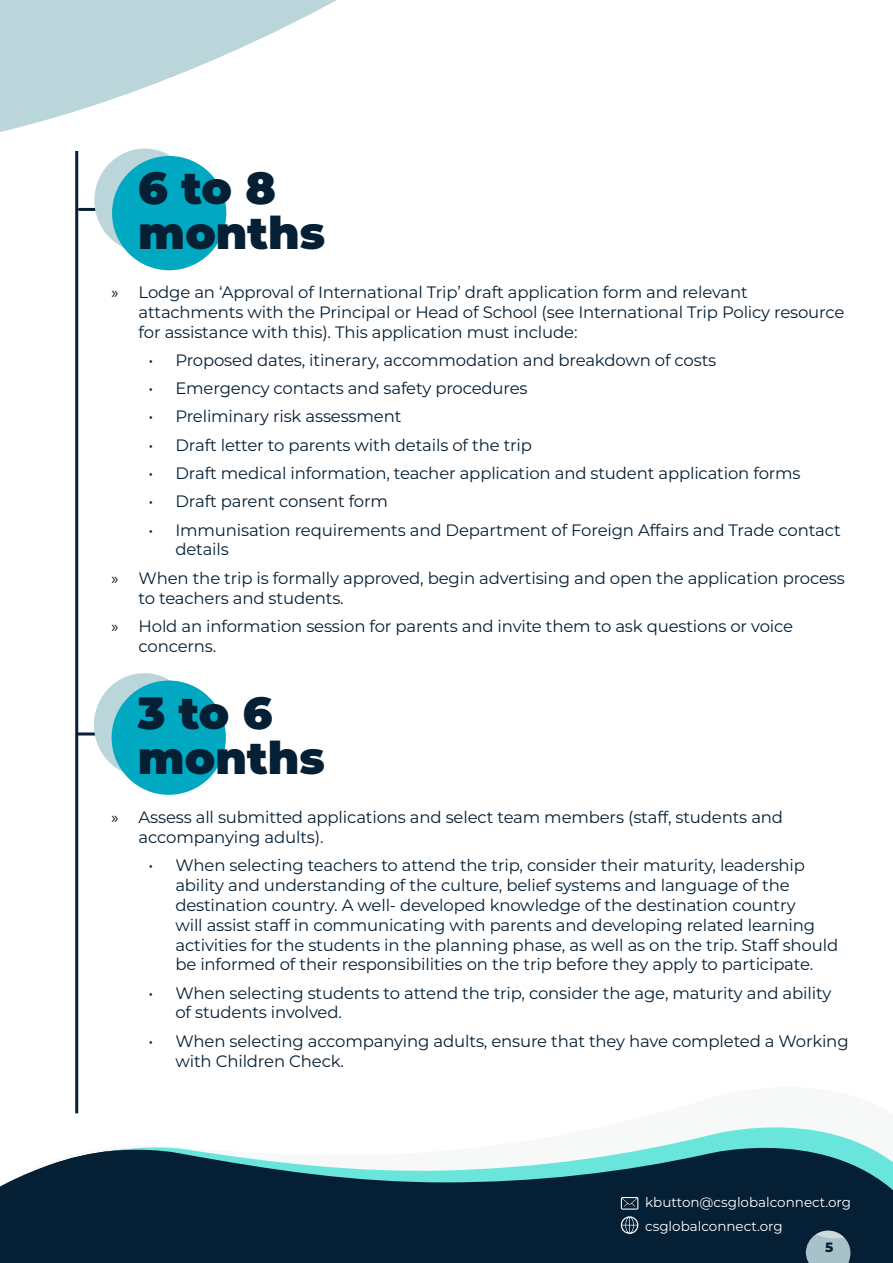
<style>
.page{position:relative;width:893px;height:1263px;background:#fff}
.page>*{position:absolute;margin:0;border:0;box-sizing:border-box;transform-origin:0 0}
.t1{font:900 45px/45px "Montserrat";color:#051f34}
.t2{font:16.5px/19.8px "Montserrat";letter-spacing:-.01em;color:#051f34}
.t3{font:13.5px/24.3px "Montserrat";color:#fff}
.t4{font:800 13.5px "Montserrat";color:#051f34}
.s1{font-family:"Myriad Pro"}
</style>
<div class="page">
<svg style="left:13px;top:0;width:324px;height:282px"></svg>
<div style="left:0;top:0;width:13px;height:132px;background:#bad6db"></div>
<svg style="left:0;top:1127px;width:893px;height:136px;fill:#051f34"></svg>
<svg style="left:806px;top:1230px;width:44px;height:33px"></svg>
<svg style="left:621px;top:1216px;width:17px;height:18px"></svg>
<svg style="left:621px;top:1197px;width:17px;height:12px"></svg>
<hr style="left:78px;top:208px;width:34px;height:3px;background:#051f34">
<div style="left:94px;top:149px;width:101px;height:103px;background:#bad6db;border-radius:50%"></div>
<div style="left:112px;top:156px;width:114px;height:114px;background:#00a9c1;border-radius:50%"></div>
<hr style="left:75px;top:151px;width:3px;height:962px;background:#051f34">
<hr style="left:78px;top:732px;width:34px;height:3px;background:#051f34">
<div style="left:94px;top:673px;width:101px;height:104px;background:#bad6db;border-radius:50%"></div>
<div style="left:112px;top:680px;width:114px;height:115px;background:#00a9c1;border-radius:50%"></div>
<h1 class="t1" style="left:138px;top:163px;width:189px">6 to 8 months</h1>
<p class="t2" style="left:139px;top:282px;width:707px;text-indent:-27px"><span class="s1">»</span> Lodge an ‘Approval of International Trip’ draft application form and relevant attachments with the Principal or Head of School (see International Trip Policy resource for assistance with this). This application must include:</p>
<p class="t2" style="left:148px;top:349px;width:569px">• Proposed dates, itinerary, accommodation and breakdown of costs</p>
<p class="t2" style="left:148px;top:378px;width:381px">• Emergency contacts and safety procedures</p>
<p class="t2" style="left:148px;top:406px;width:254px">• Preliminary risk assessment</p>
<p class="t2" style="left:148px;top:434px;width:385px">• Draft letter to parents with details of the trip</p>
<p class="t2" style="left:148px;top:463px;width:654px">• Draft medical information, teacher application and student application forms</p>
<p class="t2" style="left:148px;top:491px;width:241px">• Draft parent consent form</p>
<p class="t2" style="left:175px;top:519px;width:667px;text-indent:-27px">• Immunisation requirements and Department of Foreign Affairs and Trade contact details</p>
<p class="t2" style="left:139px;top:567px;width:708px;text-indent:-27px"><span class="s1">»</span> When the trip is formally approved, begin advertising and open the application process to teachers and students.</p>
<p class="t2" style="left:139px;top:615px;width:656px;text-indent:-27px"><span class="s1">»</span> Hold an information session for parents and invite them to ask questions or voice concerns.</p>
<h1 class="t1" style="left:138px;top:688px;width:189px">3 to 6 months</h1>
<p class="t2" style="left:139px;top:807px;width:646px;text-indent:-27px"><span class="s1">»</span> Assess all submitted applications and select team members (staff, students and accompanying adults).</p>
<p class="t2" style="left:175px;top:855px;width:664px;text-indent:-27px">• When selecting teachers to attend the trip, consider their maturity, leadership ability and understanding of the culture, belief systems and language of the destination country. A well- developed knowledge of the destination country<br>will assist staff in communicating with parents and developing related learning activities for the students in the planning phase, as well as on the trip. Staff should be informed of their responsibilities on the trip before they apply to participate.</p>
<p class="t2" style="left:175px;top:982px;width:657px;text-indent:-27px">• When selecting students to attend the trip, consider the age, maturity and ability of students involved.</p>
<p class="t2" style="left:175px;top:1030px;width:675px;text-indent:-27px">• When selecting accompanying adults, ensure that they have completed a Working with Children Check.</p>
<p class="t3" style="left:645px;top:1189px;width:208px">kbutton@csglobalconnect.org csglobalconnect.org</p>
<p class="t4" style="left:825px;top:1237px;width:10px">5</p>
</div>
